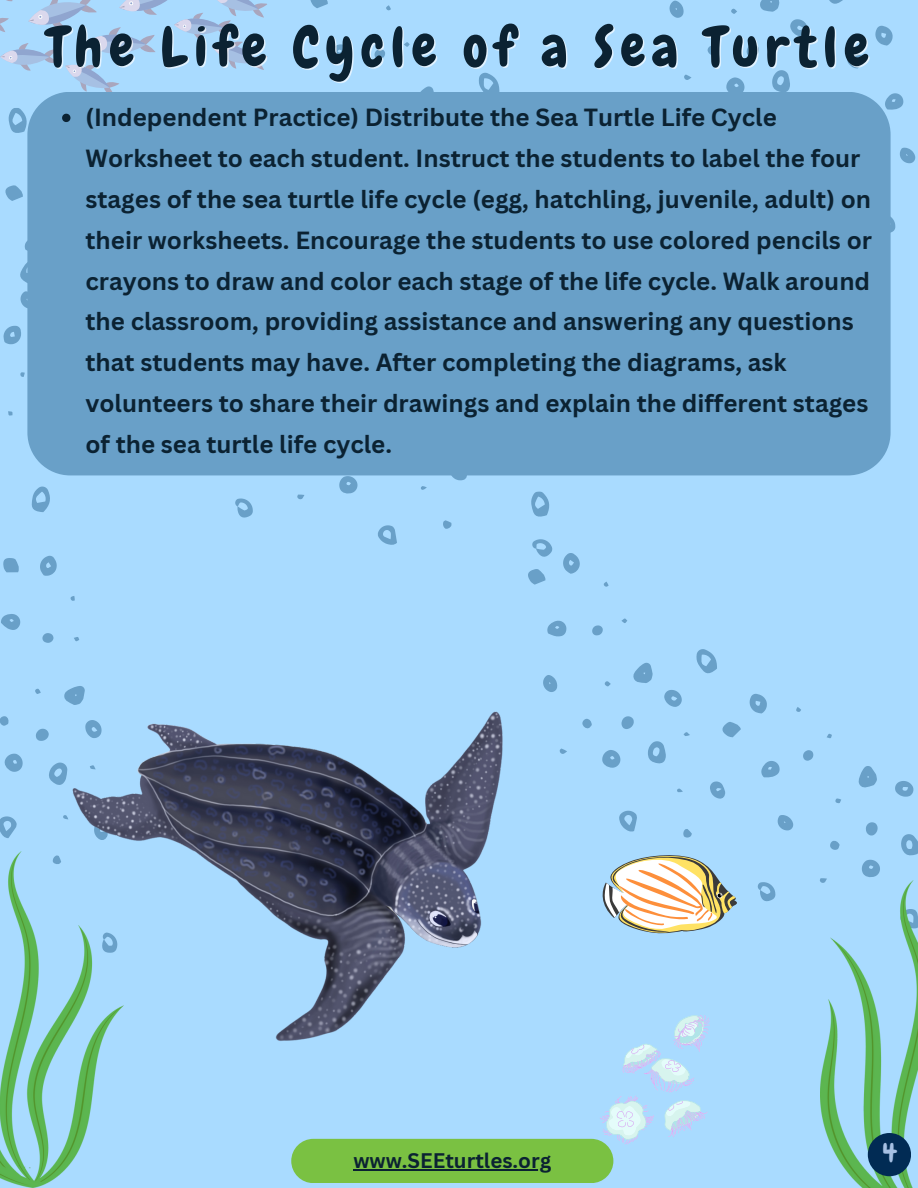
<style>
.page{position:relative;width:918px;height:1188px;background:#a9dbff}
.page>*{position:absolute;margin:0;border:0;box-sizing:border-box;transform-origin:0 0}
.t1{font:55.35px "Chewy";letter-spacing:.12em;color:#0b2232}
.t2{font:26.7px "Chewy";color:#a6c0e3}
.t3{font:700 24.15px/41px "Canva Sans";color:#0b2232}
.t4{font:700 20.55px "Canva Sans";color:#0b2232}
</style>
<div class="page">
<svg style="left:3px;top:325px;width:18px;height:20px"></svg>
<svg style="left:8px;top:411px;width:5px;height:5px"></svg>
<svg style="left:20px;top:372px;width:5px;height:5px"></svg>
<svg style="left:64px;top:690px;width:4px;height:12px"></svg>
<svg style="left:31px;top:486px;width:19px;height:26px"></svg>
<svg style="left:49px;top:762px;width:19px;height:23px"></svg>
<svg style="left:40px;top:555px;width:17px;height:21px"></svg>
<svg style="left:4px;top:753px;width:19px;height:19px"></svg>
<svg style="left:0;top:816px;width:17px;height:22px"></svg>
<svg style="left:1px;top:614px;width:20px;height:16px"></svg>
<svg style="left:3px;top:558px;width:16px;height:15px"></svg>
<svg style="left:36px;top:728px;width:13px;height:13px"></svg>
<svg style="left:42px;top:633px;width:12px;height:10px"></svg>
<svg style="left:0;top:716px;width:9px;height:10px"></svg>
<svg style="left:35px;top:688px;width:6px;height:6px"></svg>
<svg style="left:70px;top:596px;width:5px;height:5px"></svg>
<svg style="left:63px;top:815px;width:5px;height:5px"></svg>
<img style="left:68px;top:637px;width:435px;height:404px">
<svg style="left:633px;top:663px;width:20px;height:20px"></svg>
<svg style="left:531px;top:491px;width:19px;height:26px"></svg>
<svg style="left:648px;top:741px;width:18px;height:23px"></svg>
<svg style="left:563px;top:553px;width:17px;height:21px"></svg>
<svg style="left:602px;top:750px;width:19px;height:18px"></svg>
<svg style="left:619px;top:810px;width:18px;height:22px"></svg>
<svg style="left:547px;top:620px;width:20px;height:17px"></svg>
<svg style="left:664px;top:690px;width:18px;height:17px"></svg>
<svg style="left:528px;top:569px;width:18px;height:16px"></svg>
<svg style="left:710px;top:781px;width:16px;height:18px"></svg>
<svg style="left:758px;top:882px;width:18px;height:20px"></svg>
<svg style="left:543px;top:675px;width:14px;height:17px"></svg>
<svg style="left:621px;top:716px;width:13px;height:13px"></svg>
<svg style="left:592px;top:625px;width:11px;height:11px"></svg>
<svg style="left:582px;top:719px;width:10px;height:10px"></svg>
<svg style="left:683px;top:829px;width:9px;height:9px"></svg>
<svg style="left:560px;top:748px;width:7px;height:6px"></svg>
<svg style="left:604px;top:681px;width:7px;height:6px"></svg>
<svg style="left:683px;top:732px;width:7px;height:4px"></svg>
<svg style="left:621px;top:618px;width:6px;height:5px"></svg>
<svg style="left:603px;top:582px;width:6px;height:5px"></svg>
<svg style="left:677px;top:788px;width:6px;height:4px"></svg>
<svg style="left:858px;top:766px;width:19px;height:22px"></svg>
<svg style="left:696px;top:649px;width:21px;height:25px"></svg>
<svg style="left:901px;top:834px;width:17px;height:22px"></svg>
<svg style="left:749px;top:693px;width:18px;height:21px"></svg>
<svg style="left:862px;top:859px;width:18px;height:18px"></svg>
<svg style="left:761px;top:761px;width:19px;height:17px"></svg>
<svg style="left:895px;top:781px;width:19px;height:16px"></svg>
<svg style="left:722px;top:722px;width:19px;height:16px"></svg>
<svg style="left:778px;top:815px;width:15px;height:16px"></svg>
<svg style="left:866px;top:822px;width:12px;height:14px"></svg>
<svg style="left:803px;top:750px;width:11px;height:11px"></svg>
<svg style="left:830px;top:841px;width:10px;height:9px"></svg>
<svg style="left:820px;top:878px;width:7px;height:4px"></svg>
<svg style="left:835px;top:798px;width:6px;height:5px"></svg>
<svg style="left:827px;top:733px;width:5px;height:5px"></svg>
<svg style="left:796px;top:707px;width:5px;height:5px"></svg>
<svg style="left:760px;top:0;width:19px;height:12px"></svg>
<svg style="left:772px;top:70px;width:18px;height:22px"></svg>
<svg style="left:726px;top:77px;width:18px;height:15px"></svg>
<svg style="left:790px;top:19px;width:18px;height:17px"></svg>
<svg style="left:891px;top:217px;width:4px;height:16px"></svg>
<svg style="left:670px;top:1px;width:14px;height:17px"></svg>
<svg style="left:747px;top:44px;width:12px;height:13px"></svg>
<svg style="left:708px;top:46px;width:9px;height:9px"></svg>
<svg style="left:684px;top:74px;width:8px;height:6px"></svg>
<svg style="left:731px;top:8px;width:6px;height:6px"></svg>
<svg style="left:808px;top:62px;width:7px;height:4px"></svg>
<svg style="left:829px;top:0;width:14px;height:4px"></svg>
<svg style="left:875px;top:26px;width:18px;height:20px"></svg>
<svg style="left:891px;top:93px;width:12px;height:17px"></svg>
<svg style="left:847px;top:53px;width:19px;height:16px"></svg>
<svg style="left:900px;top:148px;width:15px;height:15px"></svg>
<svg style="left:5px;top:185px;width:18px;height:16px"></svg>
<svg style="left:235px;top:498px;width:18px;height:20px"></svg>
<svg style="left:20px;top:241px;width:7px;height:67px"></svg>
<svg style="left:339px;top:476px;width:19px;height:18px"></svg>
<svg style="left:378px;top:525px;width:19px;height:20px"></svg>
<svg style="left:450px;top:475px;width:18px;height:6px"></svg>
<svg style="left:532px;top:539px;width:21px;height:18px"></svg>
<svg style="left:443px;top:520px;width:9px;height:9px"></svg>
<svg style="left:297px;top:494px;width:8px;height:5px"></svg>
<svg style="left:421px;top:486px;width:6px;height:4px"></svg>
<svg style="left:420px;top:86px;width:14px;height:6px"></svg>
<svg style="left:329px;top:44px;width:20px;height:16px"></svg>
<svg style="left:310px;top:0;width:18px;height:8px"></svg>
<svg style="left:374px;top:49px;width:11px;height:10px"></svg>
<svg style="left:404px;top:42px;width:6px;height:5px"></svg>
<svg style="left:386px;top:5px;width:5px;height:5px"></svg>
<svg style="left:479px;top:72px;width:21px;height:20px"></svg>
<div style="left:27px;top:92px;width:864px;height:383px;background:#69a0c8"></div>
<img style="left:821px;top:880px;width:97px;height:308px">
<svg style="left:0;top:0;width:273px;height:136px"></svg>
<img style="left:0;top:851px;width:123px;height:337px">
<svg style="left:602px;top:855px;width:135px;height:79px"></svg>
<div style="left:868px;top:1133px;width:43px;height:43px;background:#012b54;border-radius:50%"></div>
<svg style="left:600px;top:1015px;width:110px;height:130px"></svg>
<div style="left:291px;top:1139px;width:322px;height:44px;background:#7ac142;border-radius:22px"></div>
<hr style="left:353px;top:1169px;width:198px;height:2px;background:#0b2232">
<p class="t1" style="left:47px;top:12px;width:823px">The Life Cycle of a Sea Turtle</p>
<p class="t3" style="left:86px;top:96px;width:788px">(Independent Practice) Distribute the Sea Turtle Life Cycle Worksheet to each student. Instruct the students to label the four stages of the sea turtle life cycle (egg, hatchling, juvenile, adult) on their worksheets. Encourage the students to use colored pencils or crayons to draw and color each stage of the life cycle. Walk around the classroom, providing assistance and answering any questions that students may have. After completing the diagrams, ask volunteers to share their drawings and explain the different stages of the sea turtle life cycle.</p>
<p class="t4" style="left:353px;top:1146px;width:199px">www.SEEturtles.org</p>
<p class="t2" style="left:882px;top:1136px;width:16px">4</p>
</div>
